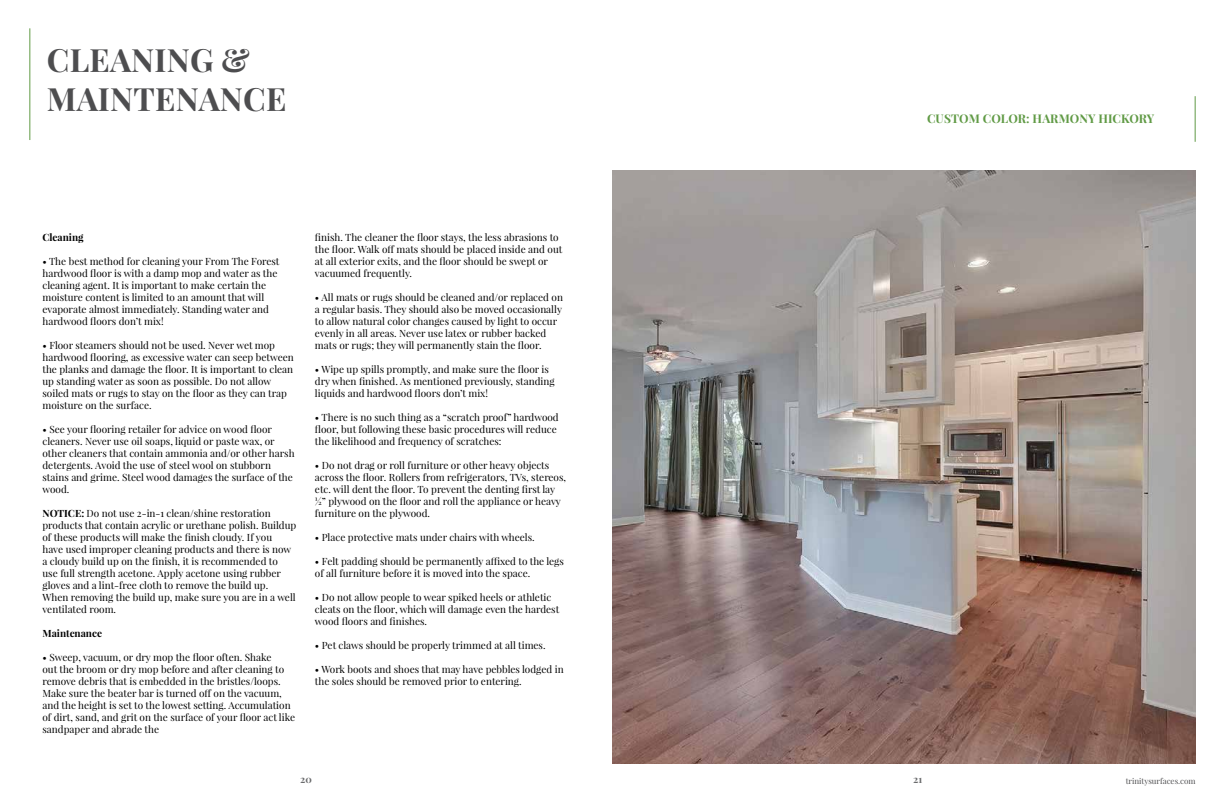
<style>
.page{position:relative;width:1224px;height:792px;background:#fff}
.page>*{position:absolute;margin:0;border:0;box-sizing:border-box;transform-origin:0 0}
.t1{font:700 32px/38.4px "Playfair Display";letter-spacing:.01em;color:#4d4d4f}
.t2{font:700 12px "Playfair Display";letter-spacing:.01em;color:#609a45}
.t3{font:10px/12px "Playfair Display";color:#000}
.t4{font:700 10px "Playfair Display";color:#000}
.t5{font:700 10px "Playfair Display";color:#696a6c}
.t6{font:8px "Playfair Display";color:#4d4d4f}
.s1{font-weight:700}
</style>
<div class="page">
<hr style="left:29px;top:28px;width:1px;height:112px;background:#609a45">
<img style="left:612px;top:171px;width:584px;height:593px">
<hr style="left:1195px;top:96px;width:1px;height:46px;background:#609a45">
<h1 class="t1" style="left:47px;top:41px;width:241px">CLEANING &amp;<br>MAINTENANCE</h1>
<p class="t4" style="left:43px;top:231px;width:43px">Cleaning</p>
<p class="t3" style="left:43px;top:255px;width:239px">• The best method for cleaning your From The Forest hardwood floor is with a damp mop and water as the cleaning agent. It is important to make certain the moisture content is limited to an amount that will evaporate almost immediately. Standing water and hardwood floors don’t mix!</p>
<p class="t3" style="left:43px;top:339px;width:253px">• Floor steamers should not be used. Never wet mop hardwood flooring, as excessive water can seep between the planks and damage the floor. It is important to clean up standing water as soon as possible. Do not allow soiled mats or rugs to stay on the floor as they can trap moisture on the surface.</p>
<p class="t3" style="left:43px;top:423px;width:254px">• See your flooring retailer for advice on wood floor cleaners. Never use oil soaps, liquid or paste wax, or other cleaners that contain ammonia and/or other harsh detergents. Avoid the use of steel wool on stubborn stains and grime. Steel wood damages the surface of the wood.</p>
<p class="t3" style="left:43px;top:507px;width:255px"><span class="s1">NOTICE:</span> Do not use 2-in-1 clean/shine restoration products that contain acrylic or urethane polish. Buildup of these products will make the finish cloudy. If you<br>have used improper cleaning products and there is now a cloudy build up on the finish, it is recommended to<br>use full strength acetone. Apply acetone using rubber gloves and a lint-free cloth to remove the build up.<br>When removing the build up, make sure you are in a well ventilated room.</p>
<p class="t4" style="left:43px;top:627px;width:61px">Maintenance</p>
<p class="t3" style="left:43px;top:651px;width:254px">• Sweep, vacuum, or dry mop the floor often. Shake<br>out the broom or dry mop before and after cleaning to remove debris that is embedded in the bristles/loops.<br>Make sure the beater bar is turned off on the vacuum, and the height is set to the lowest setting. Accumulation of dirt, sand, and grit on the surface of your floor act like sandpaper and abrade the</p>
<p class="t3" style="left:315px;top:231px;width:249px">finish. The cleaner the floor stays, the less abrasions to the floor. Walk off mats should be placed inside and out at all exterior exits, and the floor should be swept or vacuumed frequently.</p>
<p class="t3" style="left:315px;top:291px;width:249px">• All mats or rugs should be cleaned and/or replaced on a regular basis. They should also be moved occasionally to allow natural color changes caused by light to occur evenly in all areas. Never use latex or rubber backed mats or rugs; they will permanently stain the floor.</p>
<p class="t3" style="left:315px;top:363px;width:241px">• Wipe up spills promptly, and make sure the floor is dry when finished. As mentioned previously, standing liquids and hardwood floors don’t mix!</p>
<p class="t3" style="left:315px;top:411px;width:245px">• There is no such thing as a “scratch proof” hardwood floor, but following these basic procedures will reduce the likelihood and frequency of scratches:</p>
<p class="t3" style="left:315px;top:459px;width:253px">• Do not drag or roll furniture or other heavy objects across the floor. Rollers from refrigerators, TVs, stereos, etc. will dent the floor. To prevent the denting first lay ½” plywood on the floor and roll the appliance or heavy furniture on the plywood.</p>
<p class="t3" style="left:315px;top:531px;width:221px">• Place protective mats under chairs with wheels.</p>
<p class="t3" style="left:315px;top:555px;width:250px">• Felt padding should be permanently affixed to the legs of all furniture before it is moved into the space.</p>
<p class="t3" style="left:315px;top:591px;width:246px">• Do not allow people to wear spiked heels or athletic cleats on the floor, which will damage even the hardest wood floors and finishes.</p>
<p class="t3" style="left:315px;top:639px;width:232px">• Pet claws should be properly trimmed at all times.</p>
<p class="t3" style="left:315px;top:663px;width:250px">• Work boots and shoes that may have pebbles lodged in the soles should be removed prior to entering.</p>
<p class="t2" style="left:927px;top:111px;width:229px">CUSTOM COLOR: HARMONY HICKORY</p>
<p class="t5" style="left:300px;top:773px;width:13px">20</p>
<p class="t5" style="left:913px;top:773px;width:11px">21</p>
<p class="t6" style="left:1126px;top:776px;width:71px">trinitysurfaces.com</p>
</div>
